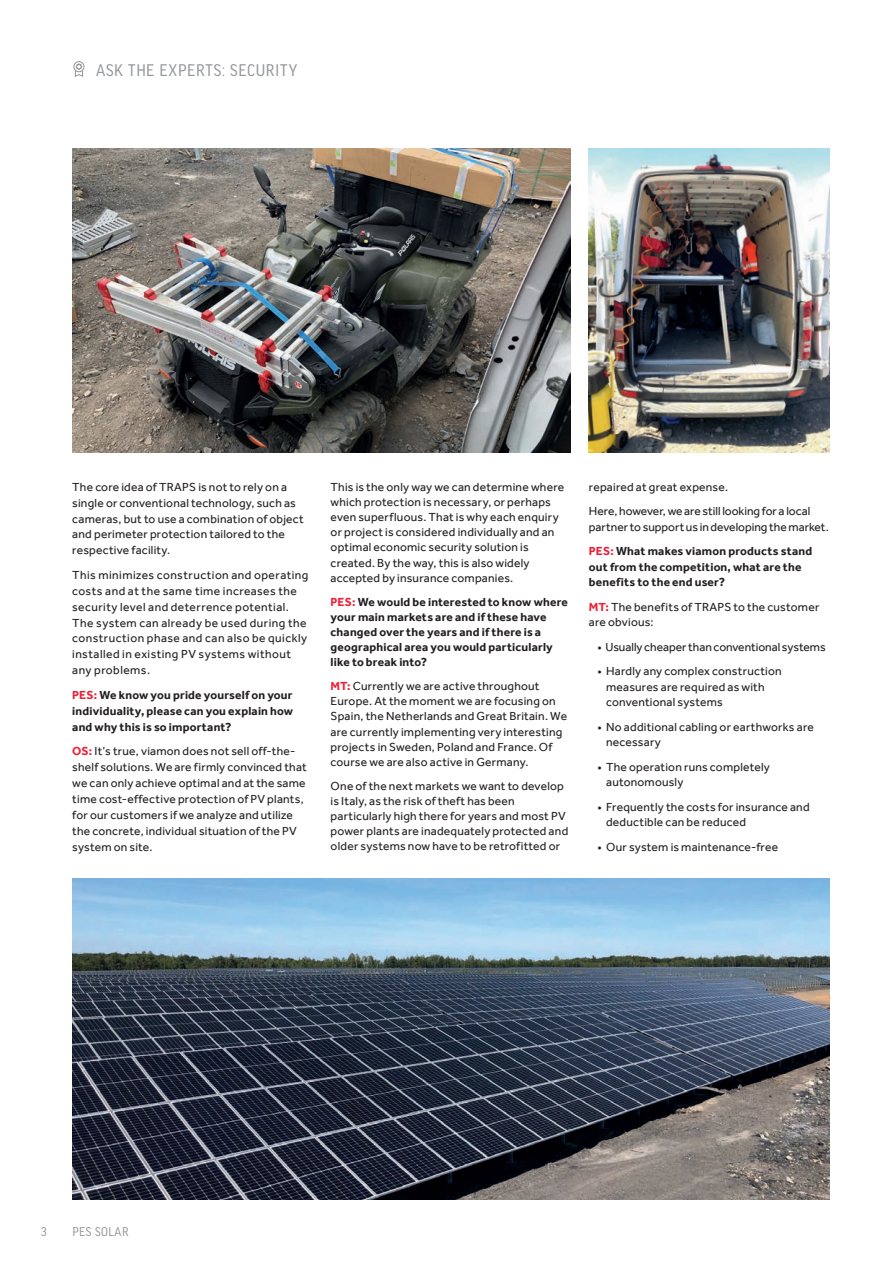
<style>
.page{position:relative;width:893px;height:1263px;background:#fff}
.page>*{position:absolute;margin:0;border:0;box-sizing:border-box;transform-origin:0 0}
.Page_head_2015{font:18px "Good Headline Pro Narr";letter-spacing:.035em;color:#939598}
.t1{font:13.5px "Good Headline Pro Narr";letter-spacing:.035em;color:#939598}
.Body_Copy_2015{font:12px/15.1px "Effra";letter-spacing:.02em;color:#231f20}
.Body_Copy_2015-2{font:700 12px/15.1px "Effra";letter-spacing:.015em;color:#231f20}
.Body_Copy_2015-3{font:12px/15.9px "Effra";letter-spacing:.04em;color:#231f20}
.Body_Copy_2015-4{font:12px/15.8px "Effra";color:#231f20}
.s1{color:#ec2138}
.s2{font-weight:700;color:#ec2138}
</style>
<div class="page">
<img style="left:72px;top:878px;width:757px;height:321px">
<div style="left:74px;top:61px;width:10px;height:11px;border:1px solid #939598;border-radius:50%"></div>
<svg style="left:74px;top:63px;width:10px;height:14px"></svg>
<img style="left:589px;top:149px;width:240px;height:304px">
<img style="left:72px;top:149px;width:499px;height:304px">
<p class="Page_head_2015" style="left:96px;top:61px;width:203px">ASK THE EXPERTS: SECURITY</p>
<p class="Body_Copy_2015" style="left:72px;top:479px;width:233px;line-height:15.9px">The core idea of TRAPS is not to rely on a single or conventional technology, such as cameras, but to use a combination of object and perimeter protection tailored to the respective facility.</p>
<p class="Body_Copy_2015-3" style="left:72px;top:567px;width:238px">This minimizes construction and operating costs and at the same time increases the security level and deterrence potential.<br>The system can already be used during the construction phase and can also be quickly installed in existing PV systems without any problems.</p>
<p class="Body_Copy_2015-2" style="left:72px;top:687px;width:222px;line-height:15.9px;text-align:justify"><span class="s1">PES:</span> We know you pride yourself on your individuality, please can you explain how and why this is so important?</p>
<p class="Body_Copy_2015" style="left:72px;top:743px;width:236px;line-height:15.9px"><span class="s2">OS:</span> It’s true, viamon does not sell off-the&shy;shelf solutions. We are firmly convinced that we can only achieve optimal and at the same time cost-effective protection of PV plants, for our customers if we analyze and utilize the concrete, individual situation of the PV system on site.</p>
<p class="Body_Copy_2015" style="left:331px;top:479px;width:235px">This is the only way we can determine where which protection is necessary, or perhaps even superfluous. That is why each enquiry or project is considered individually and an optimal economic security solution is created. By the way, this is also widely accepted by insurance companies.</p>
<p class="Body_Copy_2015-2" style="left:331px;top:594px;width:239px"><span class="s1">PES:</span> We would be interested to know where your main markets are and if these have changed over the years and if there is a geographical area you would particularly like to break into?</p>
<p class="Body_Copy_2015" style="left:331px;top:678px;width:238px"><span class="s2">MT:</span> Currently we are active throughout Europe. At the moment we are focusing on Spain, the Netherlands and Great Britain. We are currently implementing very interesting projects in Sweden, Poland and France. Of course we are also active in Germany.</p>
<p class="Body_Copy_2015" style="left:331px;top:778px;width:239px">One of the next markets we want to develop is Italy, as the risk of theft has been particularly high there for years and most PV power plants are inadequately protected and older systems now have to be retrofitted or</p>
<p class="Body_Copy_2015" style="left:589px;top:479px;width:141px">repaired at great expense.</p>
<p class="Body_Copy_2015-4" style="left:589px;top:503px;width:241px">Here, however, we are still looking for a local partner to support us in developing the market.</p>
<p class="Body_Copy_2015-2" style="left:589px;top:543px;width:225px;line-height:15.8px"><span class="s1">PES:</span> What makes viamon products stand out from the competition, what are the benefits to the end user?</p>
<p class="Body_Copy_2015" style="left:589px;top:599px;width:232px;line-height:15.8px"><span class="s2">MT:</span> The benefits of TRAPS to the customer are obvious:</p>
<p class="Body_Copy_2015-4" style="left:597px;top:639px;width:230px">• Usually cheaper than conventional systems</p>
<p class="Body_Copy_2015" style="left:606px;top:663px;width:177px;line-height:15.8px;text-indent:-9px">• Hardly any complex construction measures are required as with conventional systems</p>
<p class="Body_Copy_2015" style="left:606px;top:719px;width:209px;line-height:15.8px;text-indent:-9px">• No additional cabling or earthworks are necessary</p>
<p class="Body_Copy_2015" style="left:606px;top:759px;width:165px;line-height:15.8px;text-indent:-9px">• The operation runs completely autonomously</p>
<p class="Body_Copy_2015" style="left:606px;top:799px;width:205px;line-height:15.8px;text-indent:-9px">• Frequently the costs for insurance and deductible can be reduced</p>
<p class="Body_Copy_2015" style="left:597px;top:839px;width:182px">• Our system is maintenance-free</p>
<p class="t1" style="left:41px;top:1225px;width:7px">3</p>
<p class="t1" style="left:72px;top:1225px;width:58px">PES SOLAR</p>
</div>
